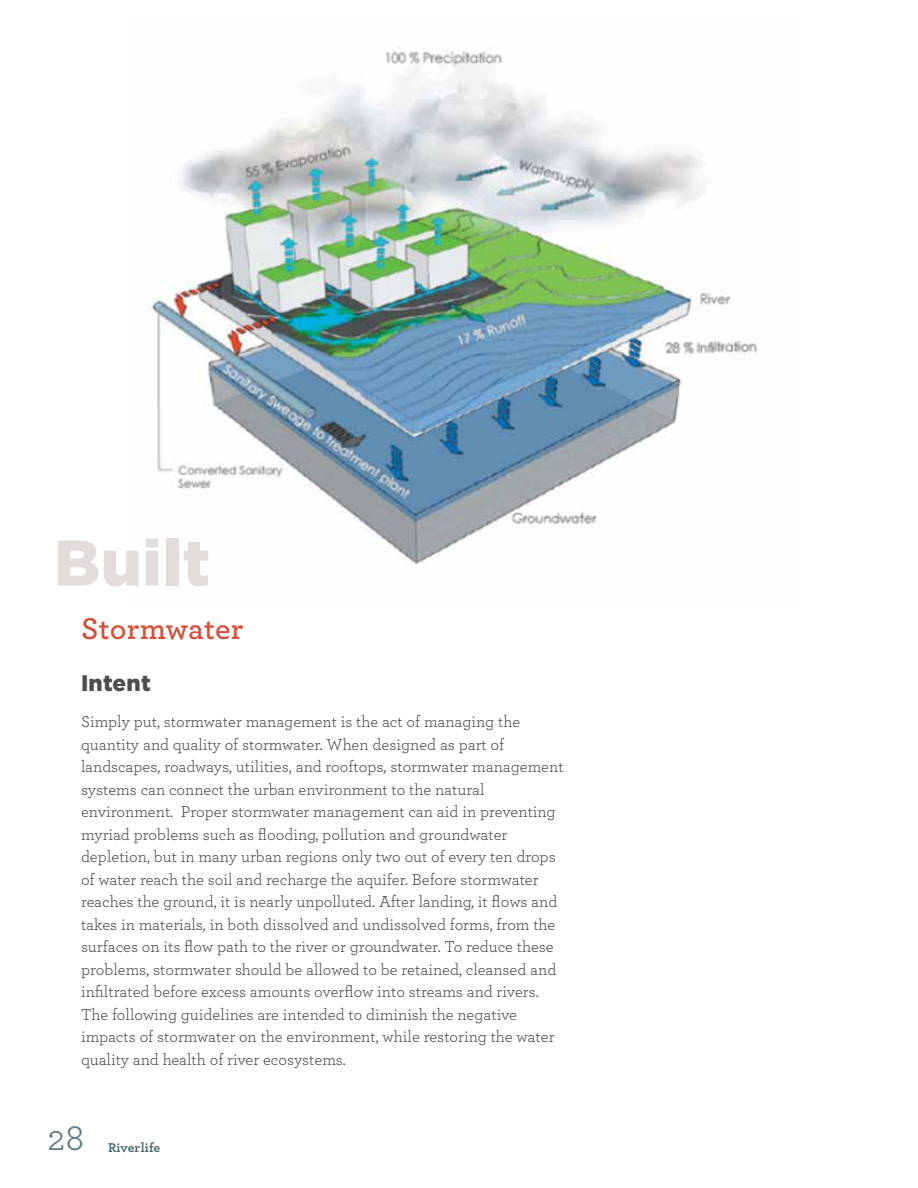
<style>
.page{position:relative;width:918px;height:1188px;background:#fff}
.page>*{position:absolute;margin:0;border:0;box-sizing:border-box;transform-origin:0 0}
.t1{font:900 64.5px "Gotham";color:#e2dddb}
.t2{font:37.5px "Archer";color:#5f7b81}
.t3{font:600 31.5px "Archer";letter-spacing:.01em;color:#d74e3b}
.t4{font:900 22.5px "Gotham";letter-spacing:.01em;color:#4d4d4f}
.t5{font:16.5px/22.5px "Archer";color:#4d4d4f}
.t6{font:700 13.5px "Archer";letter-spacing:.01em;color:#4a6a6f}
</style>
<div class="page">
<img style="left:151px;top:47px;width:606px;height:518px">
<h1 class="t1" style="left:54px;top:518px;width:158px">Built</h1>
<h3 class="t3" style="left:81px;top:605px;width:164px">Stormwater</h3>
<h3 class="t4" style="left:81px;top:668px;width:71px">Intent</h3>
<p class="t5" style="left:81px;top:710px;width:484px">Simply put, stormwater management is the act of managing the quantity and quality of stormwater. When designed as part of landscapes, roadways, utilities, and rooftops, stormwater management systems can connect the urban environment to the natural environment. Proper stormwater management can aid in preventing myriad problems such as flooding, pollution and groundwater depletion, but in many urban regions only two out of every ten drops of water reach the soil and recharge the aquifer. Before stormwater reaches the ground, it is nearly unpolluted. After landing, it flows and takes in materials, in both dissolved and undissolved forms, from the surfaces on its flow path to the river or groundwater. To reduce these problems, stormwater should be allowed to be retained, cleansed and infiltrated before excess amounts overflow into streams and rivers.<br>The following guidelines are intended to diminish the negative impacts of stormwater on the environment, while restoring the water quality and health of river ecosystems.</p>
<h2 class="t2" style="left:48px;top:1112px;width:38px">28</h2>
<p class="t6" style="left:108px;top:1137px;width:54px">Riverlife</p>
</div>
